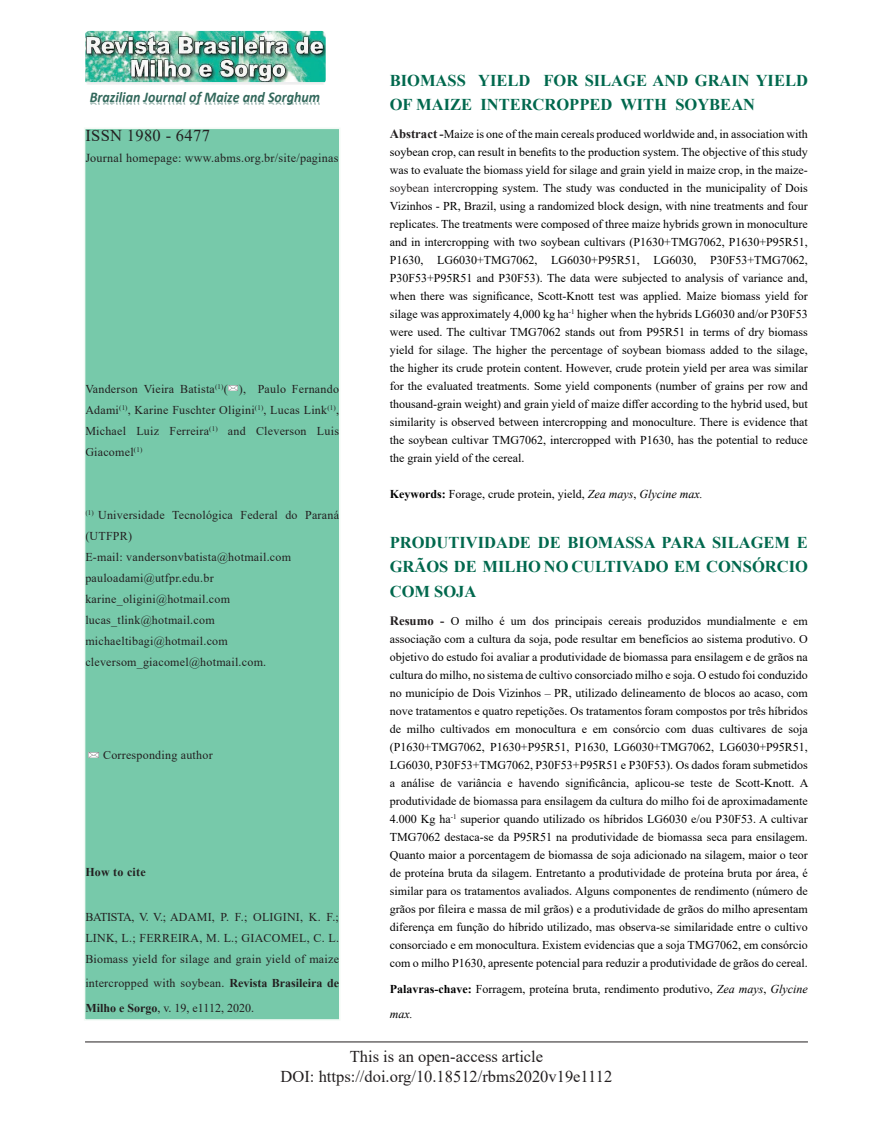
<style>
.page{position:relative;width:893px;height:1127px;background:#fff}
.page>*{position:absolute;margin:0;border:0;box-sizing:border-box;transform-origin:0 0}
.t1{font:700 16.5px/24.8px "Times New Roman";color:#00684d}
.A_-_SUBTÍTULO_DA_ABM{font:16.5px/19.8px "Times New Roman";color:#231f20;text-align:center}
.A_-_SUBTÍTULO_DA_ABM-2{font:16.5px "Times New Roman";letter-spacing:.02em;color:#231f20}
.t2{font:italic 700 14.85px "Calibri";color:#31675a;scale:.94 1}
.A_-_SUBTÍTULO_DA_ABM-3{font:12.15px "Times New Roman";letter-spacing:.02em;color:#231f20}
.t3{font:12px/18px "Times New Roman";color:#000001;text-align:justify}
.A_-_SUBTÍTULO_DA_ABM-4{font:12px/21px "Times New Roman";letter-spacing:.02em;color:#231f20;text-align:justify}
.A_-_SUBTÍTULO_DA_ABM-5{font:700 12px "Times New Roman";letter-spacing:.02em;color:#231f20}
.s1{font-weight:700}
.s2{font-weight:700;font-size:12.75px;color:#231f20}
.s3{color:#231f20}
.s4{font-style:italic}
</style>
<div class="page">
<hr style="left:85px;top:1041px;width:723px;height:1px;background:#231f20">
<div style="left:85px;top:128px;width:255px;height:892px;background:#77c9aa"></div>
<svg style="left:228px;top:385px;width:10px;height:5px"></svg>
<div style="left:84px;top:128px;width:256px;height:892px;border:2px solid #f3faf5"></div>
<img style="left:85px;top:84px;width:241px;height:54px">
<div style="left:85px;top:31px;width:241px;height:53px;background:#e6ebeb;border-radius:4px"></div>
<img style="left:85px;top:31px;width:241px;height:51px">
<div style="left:85px;top:86px;width:247px;height:21px;background:#fff"></div>
<img style="left:90px;top:102px;width:230px;height:2px">
<svg style="left:89px;top:752px;width:10px;height:5px"></svg>
<p class="t2" style="left:90px;top:87px;width:247px">Brazilian Journal of Maize and Sorghum</p>
<p class="A_-_SUBTÍTULO_DA_ABM-2" style="left:85px;top:123px;width:126px">ISSN 1980 - 6477</p>
<p class="A_-_SUBTÍTULO_DA_ABM-3" style="left:85px;top:149px;width:255px">Journal homepage: www.abms.org.br/site/paginas</p>
<p class="A_-_SUBTÍTULO_DA_ABM-4" style="left:85px;top:378px;width:255px">Vanderson Vieira Batista<sup>(1)</sup>( ), Paulo Fernando Adami<sup>(1)</sup>, Karine Fuschter Oligini<sup>(1)</sup>, Lucas Link<sup>(1)</sup>, Michael Luiz Ferreira<sup>(1)</sup> and Cleverson Luis Giacomel<sup>(1)</sup></p>
<p class="A_-_SUBTÍTULO_DA_ABM-4" style="left:85px;top:504px;width:255px"><sup>(1)</sup> Universidade Tecnológica Federal do Paraná (UTFPR)</p>
<p class="A_-_SUBTÍTULO_DA_ABM-4" style="left:85px;top:546px;width:207px">E-mail: vandersonvbatista@hotmail.com</p>
<p class="A_-_SUBTÍTULO_DA_ABM-4" style="left:85px;top:567px;width:130px">pauloadami@utfpr.edu.br</p>
<p class="A_-_SUBTÍTULO_DA_ABM-4" style="left:85px;top:588px;width:146px">karine_oligini@hotmail.com</p>
<p class="A_-_SUBTÍTULO_DA_ABM-4" style="left:85px;top:609px;width:131px">lucas_tlink@hotmail.com</p>
<p class="A_-_SUBTÍTULO_DA_ABM-4" style="left:85px;top:630px;width:144px">michaeltibagi@hotmail.com</p>
<p class="A_-_SUBTÍTULO_DA_ABM-4" style="left:85px;top:651px;width:182px">cleversom_giacomel@hotmail.com.</p>
<p class="A_-_SUBTÍTULO_DA_ABM-4" style="left:103px;top:744px;width:111px">Corresponding author</p>
<p class="A_-_SUBTÍTULO_DA_ABM-5" style="left:85px;top:863px;width:62px">How to cite</p>
<p class="A_-_SUBTÍTULO_DA_ABM-4" style="left:85px;top:906px;width:255px">BATISTA, V. V.; ADAMI, P. F.; OLIGINI, K. F.; LINK, L.; FERREIRA, M. L.; GIACOMEL, C. L.<br>Biomass yield for silage and grain yield of maize</p>
<p class="A_-_SUBTÍTULO_DA_ABM-4" style="left:85px;top:970px;width:255px;line-height:24.8px">intercropped with soybean. <span class="s1">Revista Brasileira de<br>Milho e Sorgo</span>, v. 19, e1112, 2020.</p>
<p class="t1" style="left:390px;top:67px;width:420px">BIOMASS YIELD FOR SILAGE AND GRAIN YIELD<br>OF MAIZE INTERCROPPED WITH SOYBEAN</p>
<p class="t3" style="left:390px;top:125px;width:420px"><span class="s2">Abstract -</span>Maize is one of the main cereals produced worldwide and, in association with soybean crop, can result in benefits to the production system. The objective of this study was to evaluate the biomass yield for silage and grain yield in maize crop, in the maize&shy;<span class="s3">soybean inter</span>cropping system. The study was conducted in the municipality of Dois Vizinhos - PR, Brazil, using a randomized block design, with nine treatments and four replicates. The treatments were composed of three maize hybrids grown in monoculture and in intercropping with two soybean cultivars (P1630+TMG7062, P1630+P95R51, P1630, LG6030+TMG7062, LG6030+P95R51, LG6030, P30F53+TMG7062, P30F53+P95R51 and P30F53). The data were subjected to analysis of variance and, when there was significance, Scott-Knott test was applied. Maize biomass yield for silage was approximately 4,000 kg ha<sup>-1</sup> higher when the hybrids LG6030 and/or P30F53 were used. The cultivar TMG7062 stands out from P95R51 in terms of dry biomass yield for silage. The higher the percentage of soybean biomass added to the silage, the higher its crude protein content. However, crude protein yield per area was similar for the evaluated treatments. Some yield components (number of grains per row and thousand-grain weight) and grain yield of maize differ according to the hybrid used, but similarity is observed between intercropping and monoculture. There is evidence that the soybean cultivar TMG7062, intercropped with P1630, has the potential to reduce the grain yield of the cereal.</p>
<p class="t3" style="left:390px;top:485px;width:314px"><span class="s1">Keywords:</span> Forage, crude protein, yield, <span class="s4">Zea mays</span>, <span class="s4">Glycine max.</span></p>
<p class="t1" style="left:390px;top:529px;width:420px;text-align:justify">PRODUTIVIDADE DE BIOMASSA PARA SILAGEM E GRÃOS DE MILHO NO CULTIVADO EM CONSÓRCIO COM SOJA</p>
<p class="t3" style="left:390px;top:611px;width:420px"><span class="s2">Resumo -</span> O milho é um dos principais cereais produzidos mundialmente e em associação com a cultura da soja, pode resultar em benefícios ao sistema produtivo. O objetivo do estudo foi avaliar a produtividade de biomassa para ensilagem e de grãos na cultura do milho, no sistema de cultivo consorciado milho e soja. O estudo foi conduzido no município de Dois Vizinhos – PR, utilizado delineamento de blocos ao acaso, com nove tratamentos e quatro repetições. Os tratamentos foram compostos por três híbridos de milho cultivados em monocultura e em consórcio com duas cultivares de soja (P1630+TMG7062, P1630+P95R51, P1630, LG6030+TMG7062, LG6030+P95R51, LG6030, P30F53+TMG7062, P30F53+P95R51 e P30F53). Os dados foram submetidos a análise de variância e havendo significância, aplicou-se teste de Scott-Knott. A produtividade de biomassa para ensilagem da cultura do milho foi de aproximadamente 4.000 Kg ha<sup>-1</sup> superior quando utilizado os híbridos LG6030 e/ou P30F53. A cultivar TMG7062 destaca-se da P95R51 na produtividade de biomassa seca para ensilagem.<br>Quanto maior a porcentagem de biomassa de soja adicionado na silagem, maior o teor de proteína bruta da silagem. Entretanto a produtividade de proteína bruta por área, é similar para os tratamentos avaliados. Alguns componentes de rendimento (número de grãos por fileira e massa de mil grãos) e a produtividade de grãos do milho apresentam diferença em função do híbrido utilizado, mas observa-se similaridade entre o cultivo consorciado e em monocultura. Existem evidencias que a soja TMG7062, em consórcio com o milho P1630, apresente potencial para reduzir a produtividade de grãos do cereal.</p>
<p class="t3" style="left:390px;top:976px;width:420px;line-height:24.8px"><span class="s1">Palavras-chave:</span> Forragem, proteína bruta, rendimento produtivo, <span class="s4">Zea mays</span>, <span class="s4">Glycine max.</span></p>
<h1 class="A_-_SUBTÍTULO_DA_ABM" style="left:281px;top:1046px;width:333px">This is an open-access article<br>DOI: https://doi.org/10.18512/rbms2020v19e1112</h1>
</div>
